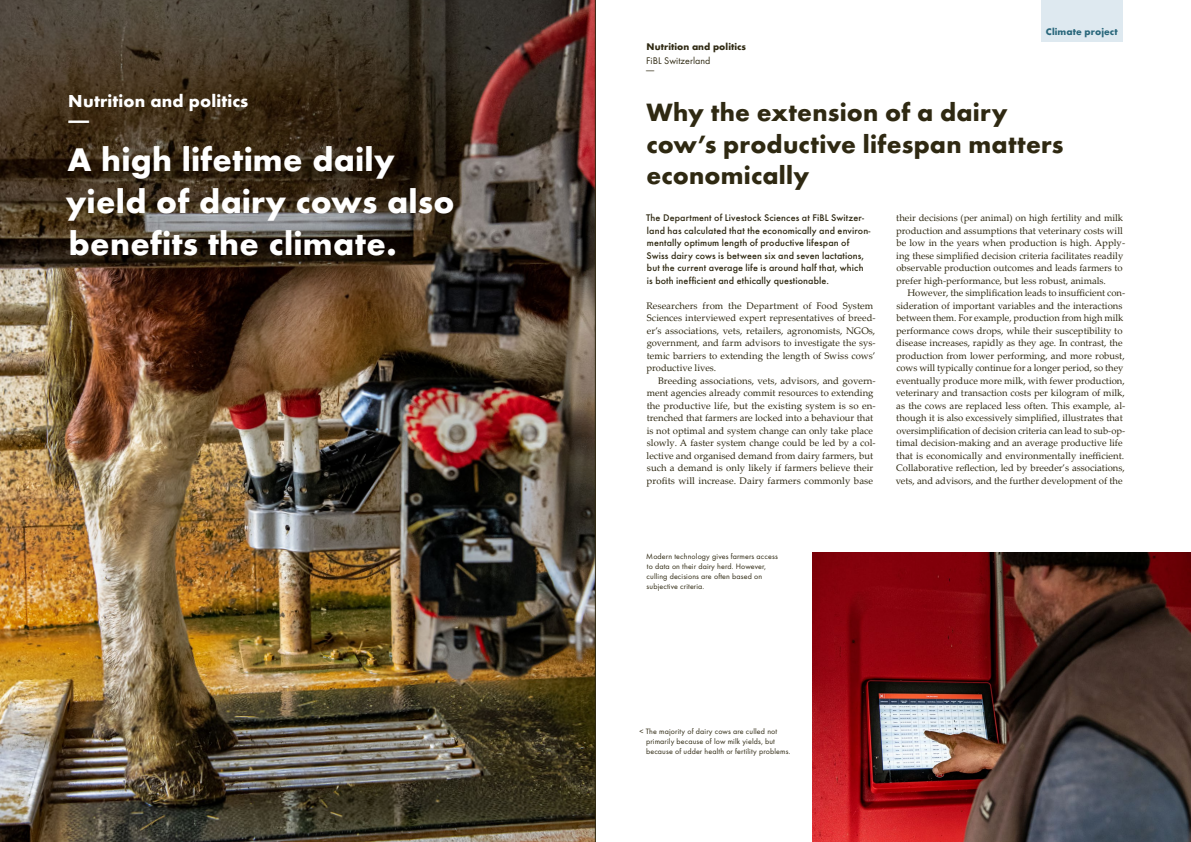
<style>
.page{position:relative;width:1191px;height:842px;background:#fff}
.page>*{position:absolute;margin:0;border:0;box-sizing:border-box;transform-origin:0 0}
.t1{font:700 34px/41.7px "Function Pro";letter-spacing:.005em;color:#fff}
.t2{font:700 26px/31.3px "Function Pro";letter-spacing:.01em;color:#2f2912}
.t3{font:700 18px/19px "Function Pro";letter-spacing:.005em;color:#fff}
.t4{font:500 10px/12.5px "Function Pro";letter-spacing:.01em;color:#2f2912}
.t5{font:700 10px "Function Pro";letter-spacing:.005em;color:#2f2912}
.t6{font:10px/9px "Function Pro";letter-spacing:.005em;color:#2f2912}
.t7{font:700 10px "Function Pro";letter-spacing:.01em;color:#29677b}
.t8{font:9.5px/12.5px "Palatino Linotype";color:#2f2912}
.t9{font:8px/10px "Function Pro";letter-spacing:.015em;color:#2f2912}
</style>
<div class="page">
<img style="left:0;top:0;width:595px;height:842px">
<img style="left:813px;top:553px;width:378px;height:289px">
<div style="left:1041px;top:0;width:81px;height:41px;background:#dee9f0"></div>
<hr style="left:595px;top:0;width:1px;height:842px;background:#2f2912">
<h3 class="t3" style="left:68px;top:91px;width:182px">Nutrition and politics —</h3>
<h1 class="t1" style="left:66px;top:139px;width:390px">A high lifetime daily yield of dairy cows also benefits the climate.</h1>
<p class="t5" style="left:646px;top:40px;width:101px">Nutrition and politics</p>
<p class="t6" style="left:646px;top:56px;width:66px">FiBL Switzerland —</p>
<p class="t7" style="left:1045px;top:26px;width:73px">Climate project</p>
<h2 class="t2" style="left:646px;top:97px;width:418px">Why the extension of a dairy cow’s productive lifespan matters economically</h2>
<p class="t4" style="left:646px;top:212px;width:226px">The Department of Livestock Sciences at FiBL Switzer&shy;land has calculated that the economically and environ&shy;mentally optimum length of productive lifespan of Swiss dairy cows is between six and seven lactations, but the current average life is around half that, which is both inefficient and ethically questionable.</p>
<p class="t8" style="left:646px;top:299px;width:231px">Researchers from the Department of Food System Sciences interviewed expert representatives of breed&shy;er’s associations, vets, retailers, agronomists, NGOs, government, and farm advisors to investigate the sys&shy;temic barriers to extending the length of Swiss cows’ productive lives.</p>
<p class="t8" style="left:646px;top:374px;width:230px;text-indent:11px">Breeding associations, vets, advisors, and govern&shy;ment agencies already commit resources to extending the productive life, but the existing system is so en&shy;trenched that farmers are locked into a behaviour that is not optimal and system change can only take place slowly. A faster system change could be led by a col&shy;lective and organised demand from dairy farmers, but such a demand is only likely if farmers believe their profits will increase. Dairy farmers commonly base</p>
<p class="t8" style="left:896px;top:212px;width:230px">their decisions (per animal) on high fertility and milk production and assumptions that veterinary costs will be low in the years when production is high. Apply&shy;ing these simplified decision criteria facilitates readily observable production outcomes and leads farmers to prefer high-performance, but less robust, animals.</p>
<p class="t8" style="left:895px;top:287px;width:231px;text-indent:12px">However, the simplification leads to insufficient con&shy;sideration of important variables and the interactions between them. For example, production from high milk performance cows drops, while their susceptibility to disease increases, rapidly as they age. In contrast, the production from lower performing, and more robust, cows will typically continue for a longer period, so they eventually produce more milk, with fewer production, veterinary and transaction costs per kilogram of milk, as the cows are replaced less often. This example, al&shy;though it is also excessively simplified, illustrates that oversimplification of decision criteria can lead to sub-op&shy;timal decision-making and an average productive life that is economically and environmentally inefficient.<br>Collaborative reflection, led by breeder’s associations, vets, and advisors, and the further development of the</p>
<p class="t9" style="left:646px;top:551px;width:133px">Modern technology gives farmers access to data on their dairy herd. However, culling decisions are often based on subjective criteria.</p>
<p class="t9" style="left:646px;top:726px;width:146px;text-indent:-7px">&lt; The majority of dairy cows are culled not primarily because of low milk yields, but because of udder health or fertility problems.</p>
</div>
